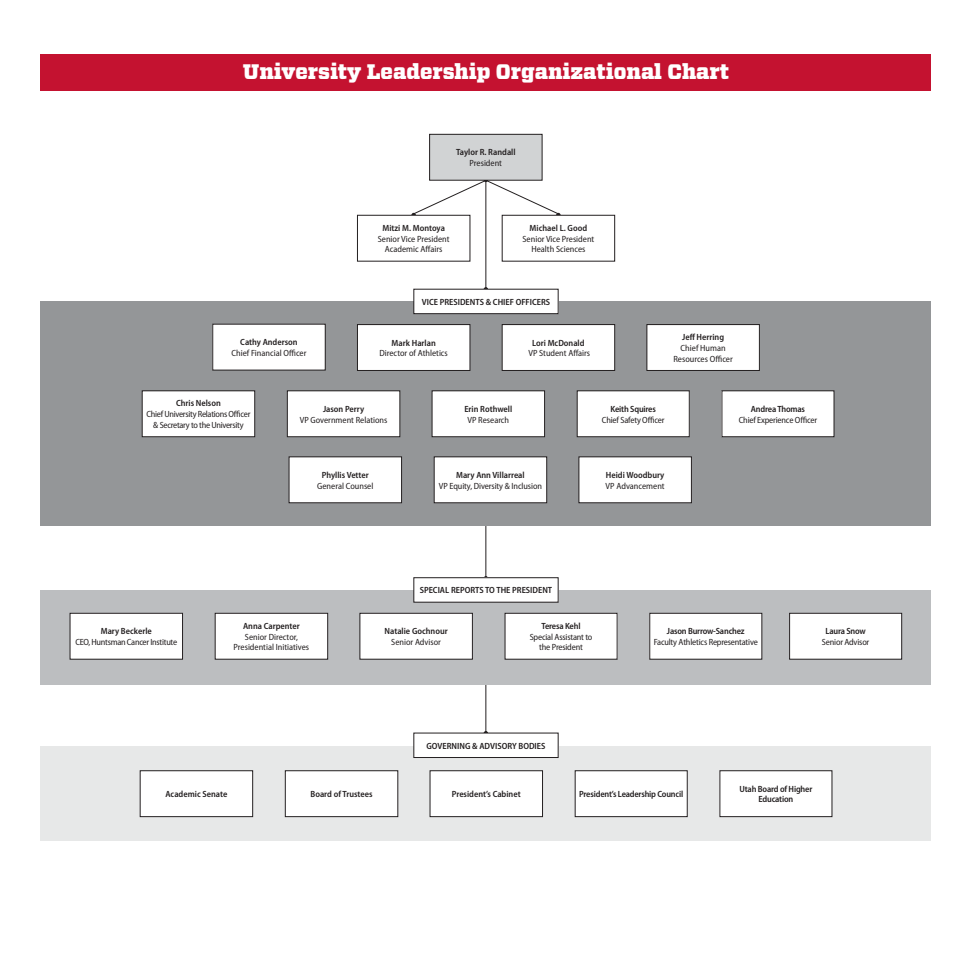
<style>
.page{position:relative;width:972px;height:972px;background:#fff}
.page>*{position:absolute;margin:0;border:0;box-sizing:border-box;transform-origin:0 0}
.t1{font:900 21px "Vitesse";color:#fff}
.t2{font:semi-condensed 9px/10.8px "Myriad Pro";letter-spacing:-.01em;color:#231f20;text-align:center}
.t3{font:600 semi-condensed 9px/10.8px "Myriad Pro";color:#231f20;text-align:center}
.t4{font:semi-condensed 9px/10.8px "Myriad Pro";letter-spacing:-.03em;color:#231f20;text-align:center}
.t5{font:600 semi-condensed 9px/10.8px "Myriad Pro";letter-spacing:-.02em;color:#231f20;text-align:center}
.s1{font-weight:400}
.s2{font-weight:600}
</style>
<div class="page">
<hr style="left:485px;top:624px;width:1px;height:109px;background:#231f20">
<hr style="left:485px;top:469px;width:1px;height:109px;background:#231f20">
<div style="left:41px;top:301px;width:890px;height:225px;background:#949698"></div>
<div style="left:41px;top:590px;width:890px;height:94px;background:#bcbec0"></div>
<div style="left:41px;top:746px;width:890px;height:95px;background:#e7e8e8"></div>
<div style="left:213px;top:324px;width:112px;height:46px;background:#fff"></div>
<div style="left:357px;top:325px;width:113px;height:45px;background:#fff"></div>
<div style="left:357px;top:324px;width:113px;height:47px;border:1px solid #231f20"></div>
<div style="left:502px;top:325px;width:113px;height:45px;background:#fff"></div>
<div style="left:502px;top:324px;width:113px;height:47px;border:1px solid #231f20"></div>
<div style="left:647px;top:325px;width:112px;height:45px;background:#fff"></div>
<div style="left:647px;top:324px;width:113px;height:47px;border:1px solid #231f20"></div>
<div style="left:142px;top:391px;width:113px;height:46px;background:#fff"></div>
<div style="left:142px;top:391px;width:113px;height:46px;border:1px solid #231f20"></div>
<div style="left:140px;top:771px;width:113px;height:46px;background:#fff"></div>
<div style="left:140px;top:771px;width:113px;height:46px;border:1px solid #231f20"></div>
<div style="left:70px;top:613px;width:113px;height:46px;background:#fff"></div>
<div style="left:70px;top:613px;width:113px;height:46px;border:1px solid #231f20"></div>
<div style="left:287px;top:391px;width:113px;height:46px;background:#fff"></div>
<div style="left:287px;top:391px;width:113px;height:46px;border:1px solid #231f20"></div>
<div style="left:285px;top:771px;width:113px;height:46px;background:#fff"></div>
<div style="left:285px;top:771px;width:113px;height:46px;border:1px solid #231f20"></div>
<div style="left:215px;top:613px;width:113px;height:46px;background:#fff"></div>
<div style="left:215px;top:613px;width:113px;height:46px;border:1px solid #231f20"></div>
<div style="left:357px;top:215px;width:113px;height:46px;border:1px solid #231f20"></div>
<div style="left:502px;top:215px;width:113px;height:46px;border:1px solid #231f20"></div>
<div style="left:432px;top:391px;width:113px;height:46px;background:#fff"></div>
<div style="left:432px;top:391px;width:113px;height:46px;border:1px solid #231f20"></div>
<div style="left:430px;top:771px;width:113px;height:46px;background:#fff"></div>
<div style="left:430px;top:771px;width:113px;height:46px;border:1px solid #231f20"></div>
<div style="left:414px;top:733px;width:144px;height:25px;background:#fff"></div>
<div style="left:414px;top:733px;width:144px;height:25px;border:1px solid #231f20"></div>
<div style="left:414px;top:578px;width:144px;height:24px;background:#fff"></div>
<div style="left:360px;top:613px;width:112px;height:46px;background:#fff"></div>
<div style="left:360px;top:613px;width:113px;height:46px;border:1px solid #231f20"></div>
<div style="left:577px;top:391px;width:112px;height:46px;background:#fff"></div>
<div style="left:577px;top:391px;width:112px;height:46px;border:1px solid #231f20"></div>
<div style="left:575px;top:771px;width:112px;height:46px;background:#fff"></div>
<div style="left:575px;top:771px;width:112px;height:46px;border:1px solid #231f20"></div>
<div style="left:505px;top:613px;width:112px;height:46px;background:#fff"></div>
<div style="left:505px;top:613px;width:112px;height:46px;border:1px solid #231f20"></div>
<div style="left:722px;top:391px;width:112px;height:46px;background:#fff"></div>
<div style="left:722px;top:391px;width:112px;height:46px;border:1px solid #231f20"></div>
<div style="left:720px;top:771px;width:112px;height:46px;background:#fff"></div>
<div style="left:720px;top:771px;width:112px;height:46px;border:1px solid #231f20"></div>
<div style="left:650px;top:613px;width:112px;height:46px;background:#fff"></div>
<div style="left:650px;top:613px;width:112px;height:46px;border:1px solid #231f20"></div>
<div style="left:790px;top:613px;width:112px;height:46px;background:#fff"></div>
<div style="left:789px;top:613px;width:113px;height:46px;border:1px solid #231f20"></div>
<div style="left:289px;top:457px;width:113px;height:46px;background:#fff"></div>
<div style="left:289px;top:457px;width:113px;height:46px;border:1px solid #231f20"></div>
<div style="left:434px;top:457px;width:113px;height:46px;background:#fff"></div>
<div style="left:434px;top:457px;width:113px;height:46px;border:1px solid #231f20"></div>
<div style="left:579px;top:457px;width:112px;height:46px;background:#fff"></div>
<div style="left:579px;top:457px;width:113px;height:46px;border:1px solid #231f20"></div>
<div style="left:41px;top:54px;width:890px;height:37px;background:#c41230"></div>
<hr style="left:485px;top:180px;width:1px;height:109px;background:#231f20">
<svg style="left:411px;top:178px;width:150px;height:39px"></svg>
<div style="left:414px;top:289px;width:144px;height:25px;background:#fff"></div>
<div style="left:414px;top:289px;width:144px;height:25px;border:1px solid #231f20"></div>
<div style="left:430px;top:134px;width:112px;height:46px;background:#d1d3d4"></div>
<div style="left:429px;top:134px;width:113px;height:46px;border:1px solid #231f20"></div>
<p class="t1" style="left:243px;top:58px;width:488px">University Leadership Organizational Chart</p>
<p class="t3" style="left:456px;top:147px;width:61px">Taylor R. Randall<br><span class="s1">President</span></p>
<p class="t2" style="left:378px;top:223px;width:73px"><span class="s2">Mitzi M. Montoya<br></span>Senior Vice President<br>Academic Affairs</p>
<p class="t2" style="left:523px;top:223px;width:73px"><span class="s2">Michael L. Good<br></span>Senior Vice President<br>Health Sciences</p>
<p class="t3" style="left:422px;top:297px;width:130px">VICE PRESIDENTS &amp; CHIEF OFFICERS</p>
<p class="t2" style="left:232px;top:337px;width:76px"><span class="s2">Cathy Anderson<br></span>Chief Financial Officer</p>
<p class="t2" style="left:380px;top:337px;width:70px"><span class="s2">Mark Harlan<br></span>Director of Athletics</p>
<p class="t3" style="left:532px;top:337px;width:54px">Lori McDonald</p>
<p class="t2" style="left:528px;top:348px;width:63px">VP Student Affairs</p>
<p class="t3" style="left:681px;top:332px;width:47px;text-align:left">Jeff Herring<br><span class="s1">Chief Human</span></p>
<p class="t2" style="left:673px;top:353px;width:61px">Resources Officer</p>
<p class="t4" style="left:146px;top:398px;width:106px"><span class="s2">Chris Nelson<br></span>Chief University Relations Officer &amp; Secretary to the University</p>
<p class="t2" style="left:300px;top:404px;width:89px"><span class="s2">Jason Perry<br></span>VP Government Relations</p>
<p class="t3" style="left:464px;top:403px;width:49px">Erin Rothwell<br><span class="s1">VP Research</span></p>
<p class="t2" style="left:602px;top:404px;width:64px"><span class="s2">Keith Squires<br></span>Chief Safety Officer</p>
<p class="t2" style="left:739px;top:404px;width:80px"><span class="s2">Andrea Thomas<br></span>Chief Experience Officer</p>
<p class="t2" style="left:317px;top:470px;width:58px"><span class="s2">Phyllis Vetter<br></span>General Counsel</p>
<p class="t2" style="left:439px;top:470px;width:105px"><span class="s2">Mary Ann Villarreal<br></span>VP Equity, Diversity &amp; Inclusion</p>
<p class="t3" style="left:606px;top:470px;width:61px;text-align:left">Heidi Woodbury<br><span class="s1">VP Advancement</span></p>
<p class="t4" style="left:75px;top:626px;width:103px"><span class="s2">Mary Beckerle<br></span>CEO, Huntsman Cancer Institute</p>
<p class="t2" style="left:243px;top:621px;width:58px;text-align:left"><span class="s2">Anna Carpenter<br></span>Senior Director,</p>
<p class="t2" style="left:234px;top:642px;width:77px">Presidential Initiatives</p>
<p class="t3" style="left:420px;top:585px;width:134px">SPECIAL REPORTS TO THE PRESIDENT</p>
<p class="t3" style="left:385px;top:626px;width:65px">Natalie Gochnour<br><span class="s1">Senior Advisor</span></p>
<p class="t2" style="left:530px;top:621px;width:64px"><span class="s2">Teresa Kehl<br></span>Special Assistant to</p>
<p class="t2" style="left:539px;top:642px;width:45px">the President</p>
<p class="t2" style="left:654px;top:626px;width:106px"><span class="s2">Jason Burrow-Sanchez<br></span>Faculty Athletics Representative</p>
<p class="t2" style="left:822px;top:626px;width:49px"><span class="s2">Laura Snow<br></span>Senior Advisor</p>
<p class="t3" style="left:166px;top:789px;width:63px">Academic Senate</p>
<p class="t3" style="left:310px;top:789px;width:64px">Board of Trustees</p>
<p class="t3" style="left:427px;top:740px;width:120px">GOVERNING &amp; ADVISORY BODIES</p>
<p class="t3" style="left:452px;top:789px;width:70px">President’s Cabinet</p>
<p class="t5" style="left:579px;top:789px;width:106px">President’s Leadership Council</p>
<p class="t5" style="left:740px;top:783px;width:74px">Utah Board of Higher<br>Education</p>
</div>
